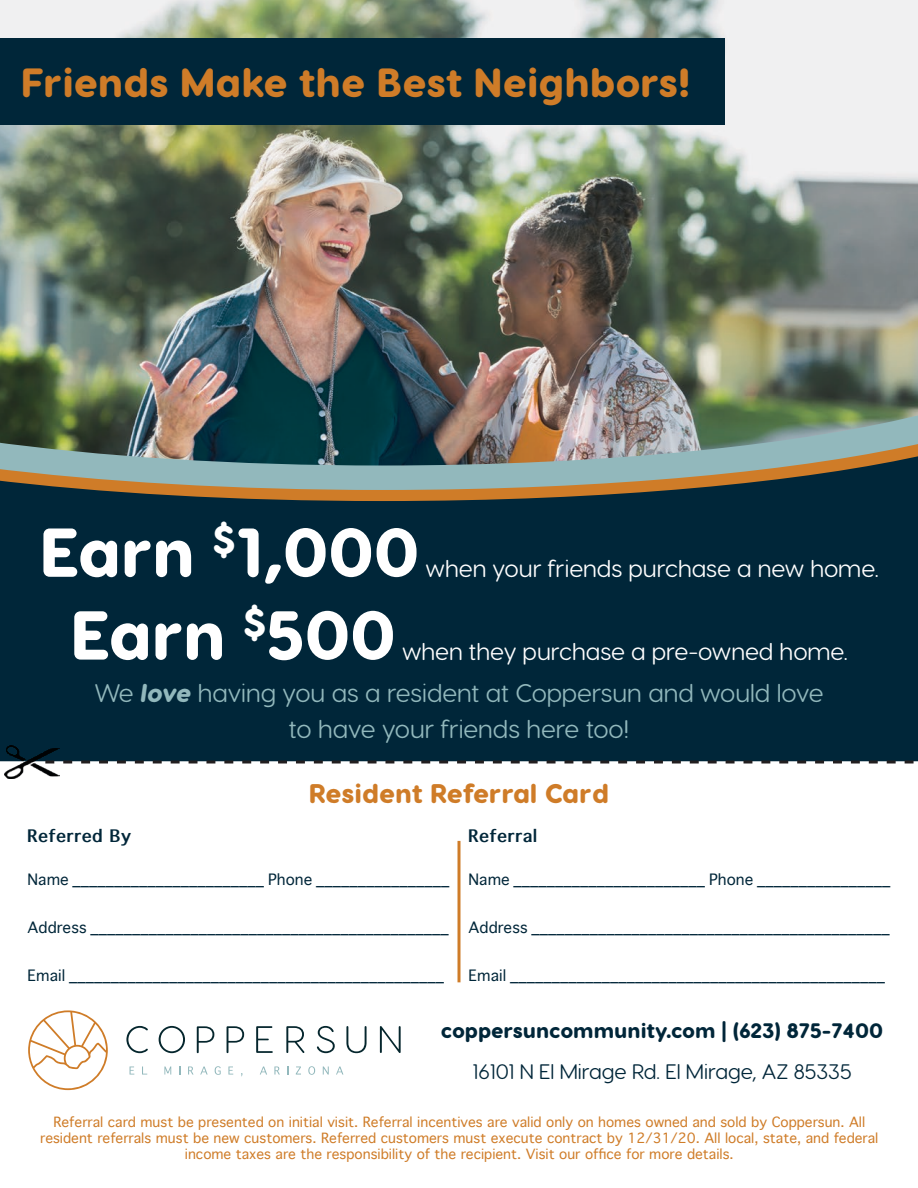
<style>
.page{position:relative;width:918px;height:1188px;background:#fff}
.page>*{position:absolute;margin:0;border:0;box-sizing:border-box;transform-origin:0 0}
.t1{font:800 69px "Visby Round CF";letter-spacing:-.01em;color:#fff}
.t2{font:800 40.8px "Visby Round CF";color:#cf7c28}
.t3{font:800 27px "Visby Round CF";letter-spacing:-.01em;color:#cf7c28}
.t4{font:25.5px/36px "Visby Round CF";letter-spacing:-.005em;color:#92b8bc;text-align:center}
.t5{font:24px "Visby Round CF";color:#fff}
.t6{font:800 21px "Visby Round CF";color:#002639}
.t7{font:21px "Visby Round CF";color:#002639}
.t8{font:16.5px "American Typewriter";color:#002639}
.t9{font:700 16.5px "Thonburi";letter-spacing:.05em;color:#002639}
.t10{font:13.5px/16.2px "Thonburi";color:#cf7c28;text-align:center}
.s1{font-weight:800;font-style:italic}
.s2{font-family:"Thonburi";font-size:15px}
</style>
<div class="page">
<img style="left:0;top:0;width:918px;height:412px">
<img style="left:0;top:412px;width:918px;height:29px">
<img style="left:0;top:441px;width:918px;height:12px">
<svg style="left:0;top:453px;width:918px;height:308px;background:#123341"></svg>
<hr style="left:458px;top:841px;width:2px;height:141px;background:#cf7c28">
<svg style="left:60px;top:760px;width:858px;height:4px"></svg>
<img style="left:4px;top:746px;width:56px;height:33px">
<svg style="left:28px;top:1010px;width:80px;height:80px"></svg>
<svg style="left:130px;top:1067px;width:4px;height:8px"></svg>
<svg style="left:142px;top:1067px;width:5px;height:8px"></svg>
<svg style="left:164px;top:1067px;width:7px;height:8px"></svg>
<svg style="left:188px;top:1067px;width:6px;height:8px"></svg>
<svg style="left:200px;top:1067px;width:8px;height:8px"></svg>
<svg style="left:215px;top:1066px;width:6px;height:9px"></svg>
<svg style="left:228px;top:1067px;width:5px;height:8px"></svg>
<svg style="left:260px;top:1067px;width:7px;height:8px"></svg>
<svg style="left:274px;top:1067px;width:6px;height:8px"></svg>
<svg style="left:296px;top:1067px;width:5px;height:8px"></svg>
<svg style="left:308px;top:1066px;width:7px;height:9px"></svg>
<svg style="left:323px;top:1067px;width:6px;height:8px"></svg>
<svg style="left:336px;top:1067px;width:7px;height:8px"></svg>
<svg style="left:126px;top:1026px;width:22px;height:27px"></svg>
<svg style="left:159px;top:1026px;width:26px;height:27px"></svg>
<svg style="left:197px;top:1026px;width:17px;height:27px"></svg>
<svg style="left:227px;top:1026px;width:17px;height:27px"></svg>
<svg style="left:256px;top:1026px;width:17px;height:27px"></svg>
<svg style="left:286px;top:1026px;width:18px;height:27px"></svg>
<svg style="left:317px;top:1026px;width:18px;height:27px"></svg>
<svg style="left:346px;top:1026px;width:21px;height:27px"></svg>
<svg style="left:380px;top:1026px;width:21px;height:27px"></svg>
<div style="left:0;top:39px;width:725px;height:86px;background:#002639"></div>
<h2 class="t2" style="left:21px;top:56px;width:671px">Friends Make the Best Neighbors!</h2>
<h1 class="t1" style="left:39px;top:508px;width:382px">Earn <sup>$</sup>1,000</h1>
<h3 class="t5" style="left:426px;top:553px;width:455px">when your friends purchase a new home.</h3>
<h1 class="t1" style="left:70px;top:591px;width:327px">Earn <sup>$</sup>500</h1>
<h3 class="t5" style="left:402px;top:636px;width:447px">when they purchase a pre-owned home.</h3>
<h3 class="t4" style="left:94px;top:674px;width:731px">We <span class="s1">love</span> having you as a resident at Coppersun and would love to have your friends here too!</h3>
<h3 class="t3" style="left:309px;top:776px;width:302px">Resident Referral Card</h3>
<p class="t9" style="left:28px;top:826px;width:105px">Referred By</p>
<p class="t8" style="left:28px;top:867px;width:423px"><span class="s2">Name</span> _______________________ <span class="s2">Phone</span> ________________</p>
<p class="t8" style="left:28px;top:915px;width:423px"><span class="s2">Address</span> ___________________________________________</p>
<p class="t8" style="left:28px;top:963px;width:418px"><span class="s2">Email</span> _____________________________________________</p>
<p class="t9" style="left:469px;top:826px;width:70px">Referral</p>
<p class="t8" style="left:469px;top:867px;width:423px"><span class="s2">Name</span> _______________________ <span class="s2">Phone</span> ________________</p>
<p class="t8" style="left:469px;top:915px;width:423px"><span class="s2">Address</span> ___________________________________________</p>
<p class="t8" style="left:469px;top:963px;width:418px"><span class="s2">Email</span> _____________________________________________</p>
<p class="t6" style="left:441px;top:1017px;width:444px">coppersuncommunity.com | (623) 875-7400</p>
<p class="t7" style="left:472px;top:1058px;width:381px">16101 N El Mirage Rd. El Mirage, AZ 85335</p>
<p class="t10" style="left:40px;top:1114px;width:840px">Referral card must be presented on initial visit. Referral incentives are valid only on homes owned and sold by Coppersun. All resident referrals must be new customers. Referred customers must execute contract by 12/31/20. All local, state, and federal income taxes are the responsibility of the recipient. Visit our office for more details.</p>
</div>
